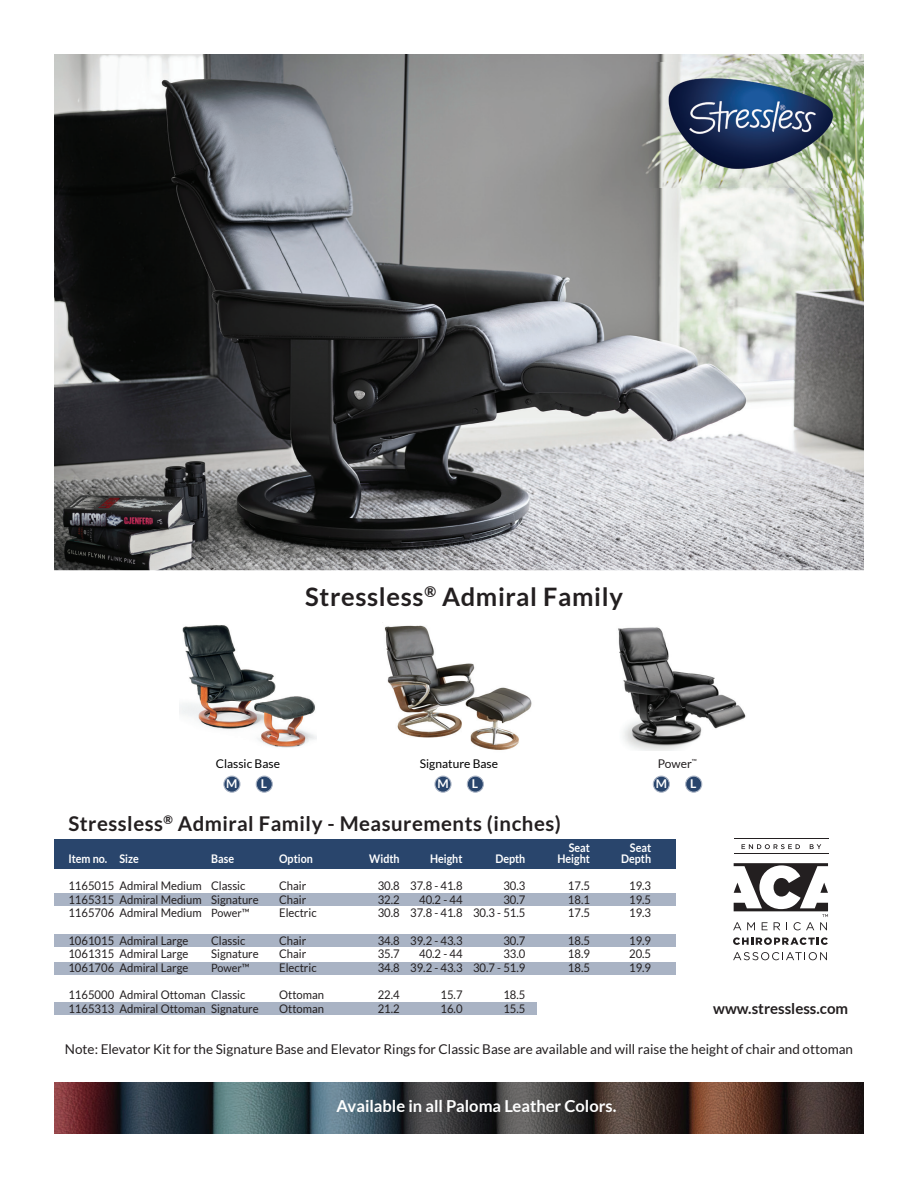
<style>
.page{position:relative;width:918px;height:1188px;background:#fff}
.page>*{position:absolute;margin:0;border:0;box-sizing:border-box;transform-origin:0 0}
.t1{font:700 25.5px "Lato";letter-spacing:.025em;color:#231f20}
.t2{font:700 20.4px "Lato";letter-spacing:.025em;color:#231f20}
.t3{font:700 16.5px "Lato";color:#fff}
.t4{font:700 15px "Lato";color:#231f20}
.t5{font:13.5px "Lato";color:#231f20}
.t6{font:700 12.15px "Lato";color:#fff}
.t7{font:12px "Lato";color:#000}
.t8{font:12px "Lato";color:#231f20}
.t9{font:11.85px "Lato";color:#231f20;scale:.95 1}
.t10{font:700 11.85px "Lato";color:#fff;scale:.9 1}
.t11{font:11.4px "Lato";color:#231f20;scale:.95 1}
.s1{font-size:11.4px}
</style>
<div class="page">
<img style="left:54px;top:54px;width:810px;height:516px">
<img style="left:649px;top:63px;width:204px;height:125px">
<img style="left:618px;top:627px;width:128px;height:123px">
<img style="left:179px;top:625px;width:138px;height:123px">
<img style="left:384px;top:625px;width:148px;height:125px">
<div style="left:54px;top:1003px;width:482px;height:12px;background:#a9b3c4"></div>
<div style="left:54px;top:962px;width:621px;height:12px;background:#a9b3c4"></div>
<div style="left:54px;top:894px;width:621px;height:12px;background:#a9b3c4"></div>
<div style="left:54px;top:935px;width:621px;height:12px;background:#a9b3c4"></div>
<div style="left:54px;top:839px;width:621px;height:29px;background:#29456c"></div>
<div style="left:256px;top:776px;width:16px;height:16px;background:#29456c;border-radius:50%"></div>
<div style="left:256px;top:776px;width:17px;height:17px;border:1px solid #a9b3c4;border-radius:50%"></div>
<div style="left:224px;top:776px;width:16px;height:16px;background:#29456c;border-radius:50%"></div>
<div style="left:223px;top:776px;width:17px;height:17px;border:1px solid #a9b3c4;border-radius:50%"></div>
<div style="left:467px;top:776px;width:16px;height:16px;background:#29456c;border-radius:50%"></div>
<div style="left:467px;top:776px;width:17px;height:17px;border:1px solid #a9b3c4;border-radius:50%"></div>
<div style="left:435px;top:776px;width:16px;height:16px;background:#29456c;border-radius:50%"></div>
<div style="left:434px;top:776px;width:18px;height:17px;border:1px solid #a9b3c4;border-radius:50%"></div>
<div style="left:686px;top:776px;width:16px;height:16px;background:#29456c;border-radius:50%"></div>
<div style="left:685px;top:776px;width:17px;height:17px;border:1px solid #a9b3c4;border-radius:50%"></div>
<div style="left:653px;top:776px;width:16px;height:16px;background:#29456c;border-radius:50%"></div>
<div style="left:653px;top:776px;width:17px;height:17px;border:1px solid #a9b3c4;border-radius:50%"></div>
<hr style="left:734px;top:839px;width:94px;height:1px;background:#231f20">
<hr style="left:734px;top:854px;width:94px;height:1px;background:#231f20">
<svg style="left:742px;top:844px;width:79px;height:5px"></svg>
<svg style="left:733px;top:937px;width:95px;height:8px"></svg>
<svg style="left:733px;top:952px;width:94px;height:8px"></svg>
<svg style="left:733px;top:863px;width:95px;height:67px"></svg>
<img style="left:54px;top:1082px;width:810px;height:52px">
<h1 class="t1" style="left:305px;top:582px;width:319px">Stressless<sup>®</sup> Admiral Family</h1>
<p class="t7" style="left:216px;top:757px;width:66px">Classic Base</p>
<p class="t7" style="left:420px;top:757px;width:80px">Signature Base</p>
<p class="t8" style="left:658px;top:757px;width:41px">Power<sup>™</sup></p>
<p class="t6" style="left:226px;top:777px;width:13px">M</p>
<p class="t6" style="left:261px;top:777px;width:8px">L</p>
<p class="t6" style="left:437px;top:777px;width:13px">M</p>
<p class="t6" style="left:472px;top:777px;width:8px">L</p>
<p class="t6" style="left:656px;top:777px;width:13px">M</p>
<p class="t6" style="left:690px;top:777px;width:8px">L</p>
<h2 class="t2" style="left:68px;top:812px;width:494px">Stressless<sup>®</sup> Admiral Family - Measurements (inches)</h2>
<p class="t10" style="left:569px;top:841px;width:25px">Seat</p>
<p class="t10" style="left:630px;top:841px;width:25px">Seat</p>
<p class="t10" style="left:68px;top:852px;width:80px">Item no. Size</p>
<p class="t10" style="left:211px;top:852px;width:27px">Base</p>
<p class="t10" style="left:279px;top:852px;width:39px">Option</p>
<p class="t10" style="left:369px;top:852px;width:35px">Width</p>
<p class="t10" style="left:430px;top:852px;width:38px">Height</p>
<p class="t10" style="left:495px;top:852px;width:35px">Depth</p>
<p class="t10" style="left:557px;top:852px;width:38px">Height</p>
<p class="t10" style="left:621px;top:852px;width:35px">Depth</p>
<p class="t9" style="left:68px;top:879px;width:188px">1165015 Admiral Medium Classic</p>
<p class="t9" style="left:279px;top:879px;width:30px">Chair</p>
<p class="t9" style="left:378px;top:879px;width:91px">30.8 37.8 - 41.8</p>
<p class="t9" style="left:503px;top:879px;width:25px">30.3</p>
<p class="t9" style="left:568px;top:879px;width:25px">17.5</p>
<p class="t9" style="left:629px;top:879px;width:25px">19.3</p>
<p class="t9" style="left:68px;top:893px;width:202px">1165315 Admiral Medium Signature</p>
<p class="t9" style="left:279px;top:893px;width:30px">Chair</p>
<p class="t9" style="left:378px;top:893px;width:25px">32.2</p>
<p class="t9" style="left:419px;top:893px;width:47px">40.2 - 44</p>
<p class="t9" style="left:503px;top:893px;width:25px">30.7</p>
<p class="t9" style="left:568px;top:893px;width:25px">18.1</p>
<p class="t9" style="left:629px;top:893px;width:25px">19.5</p>
<p class="t9" style="left:68px;top:907px;width:192px">1165706 Admiral Medium <span class="s1">Power™</span></p>
<p class="t9" style="left:279px;top:907px;width:41px">Electric</p>
<p class="t9" style="left:378px;top:907px;width:157px">30.8 37.8 - 41.8 30.3 - 51.5</p>
<p class="t9" style="left:568px;top:907px;width:25px">17.5</p>
<p class="t9" style="left:629px;top:907px;width:25px">19.3</p>
<p class="t9" style="left:68px;top:934px;width:128px">1061015 Admiral Large</p>
<p class="t9" style="left:211px;top:934px;width:38px">Classic</p>
<p class="t9" style="left:279px;top:934px;width:30px">Chair</p>
<p class="t9" style="left:378px;top:934px;width:91px">34.8 39.2 - 43.3</p>
<p class="t9" style="left:503px;top:934px;width:25px">30.7</p>
<p class="t9" style="left:568px;top:934px;width:25px">18.5</p>
<p class="t9" style="left:629px;top:934px;width:25px">19.9</p>
<p class="t9" style="left:68px;top:947px;width:128px">1061315 Admiral Large</p>
<p class="t9" style="left:211px;top:947px;width:52px">Signature</p>
<p class="t9" style="left:279px;top:947px;width:30px">Chair</p>
<p class="t9" style="left:378px;top:947px;width:25px">35.7</p>
<p class="t9" style="left:419px;top:947px;width:47px">40.2 - 44</p>
<p class="t9" style="left:503px;top:947px;width:25px">33.0</p>
<p class="t9" style="left:568px;top:947px;width:25px">18.9</p>
<p class="t9" style="left:629px;top:947px;width:25px">20.5</p>
<p class="t9" style="left:68px;top:961px;width:128px">1061706 Admiral Large</p>
<p class="t11" style="left:211px;top:961px;width:42px">Power™</p>
<p class="t9" style="left:279px;top:961px;width:41px">Electric</p>
<p class="t9" style="left:378px;top:961px;width:157px">34.8 39.2 - 43.3 30.7 - 51.9</p>
<p class="t9" style="left:568px;top:961px;width:25px">18.5</p>
<p class="t9" style="left:629px;top:961px;width:25px">19.9</p>
<p class="t9" style="left:68px;top:988px;width:188px">1165000 Admiral Ottoman Classic</p>
<p class="t9" style="left:279px;top:988px;width:49px">Ottoman</p>
<p class="t9" style="left:378px;top:988px;width:25px">22.4</p>
<p class="t9" style="left:441px;top:988px;width:25px">15.7</p>
<p class="t9" style="left:503px;top:988px;width:25px">18.5</p>
<p class="t9" style="left:68px;top:1002px;width:202px">1165313 Admiral Ottoman Signature</p>
<p class="t9" style="left:279px;top:1002px;width:49px">Ottoman</p>
<p class="t9" style="left:378px;top:1002px;width:25px">21.2</p>
<p class="t9" style="left:441px;top:1002px;width:25px">16.0</p>
<p class="t9" style="left:503px;top:1002px;width:25px">15.5</p>
<p class="t4" style="left:713px;top:1000px;width:136px">www.stressless.com</p>
<p class="t5" style="left:65px;top:1041px;width:790px">Note: Elevator Kit for the Signature Base and Elevator Rings for Classic Base are available and will raise the height of chair and ottoman</p>
<h3 class="t3" style="left:337px;top:1096px;width:281px">Available in all Paloma Leather Colors.</h3>
</div>
